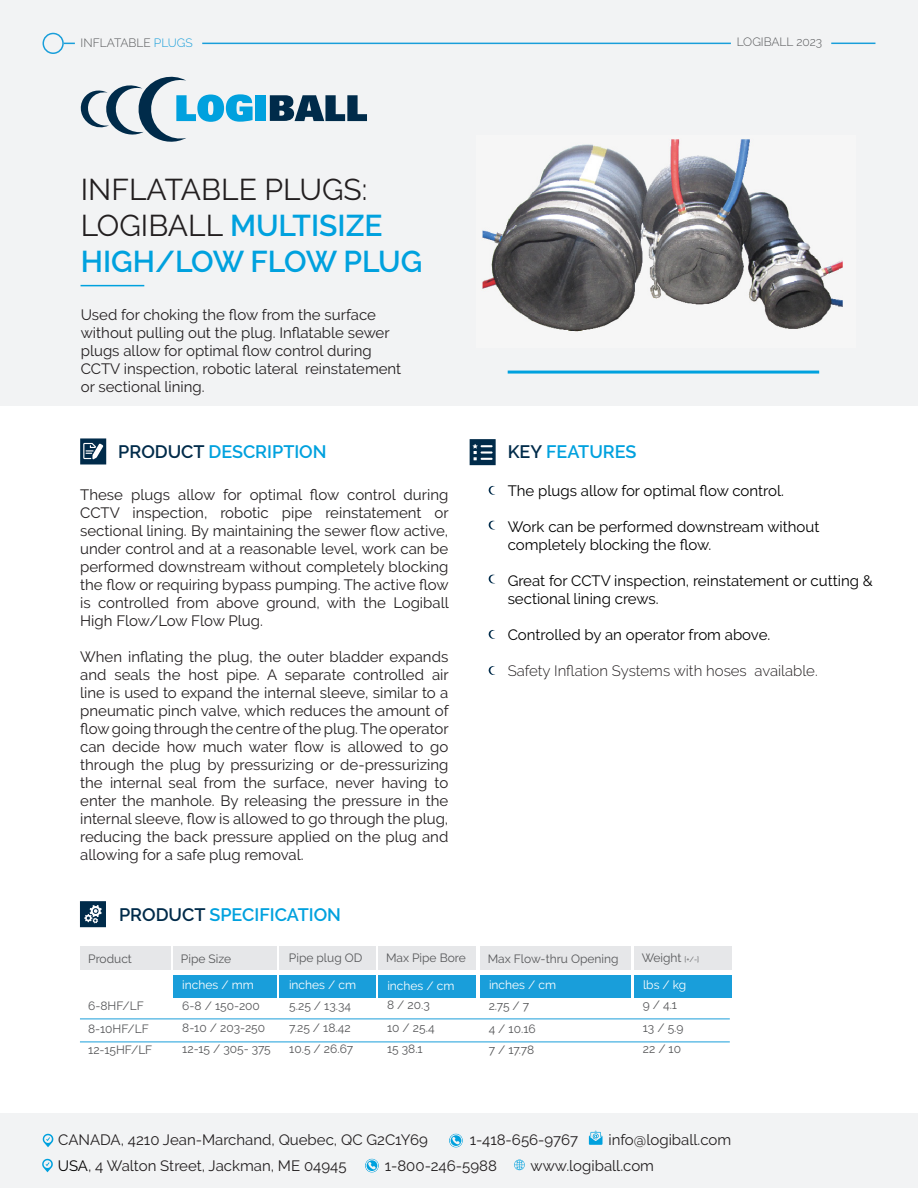
<style>
.page{position:relative;width:918px;height:1188px;background:#fff}
.page>*{position:absolute;margin:0;border:0;box-sizing:border-box;transform-origin:0 0}
.t1{font:600 30px/36px "Raleway";color:#00a1de}
.t2{font:30px "Raleway";color:#231f20}
.t3{font:600 18px "Raleway";color:#00a1de}
.t4{font:15px/18px "Raleway";color:#231f20}
.t5{font:15px/18px "Raleway";color:#000}
.t6{font:300 15px "Raleway";color:#231f20}
.t7{font:12px "Raleway";color:#57585a}
.t8{font:12px "Raleway";color:#fff}
.t9{font:300 12px "Raleway";color:#57585a}
.s1{color:#199eda}
.s2{font-weight:400;color:#231f20}
.s3{color:#002b4a}
.s4{font-size:7.5px}
.s5{color:#000}
</style>
<div class="page">
<div style="left:0;top:1113px;width:918px;height:75px;background:#f2f3f4"></div>
<svg style="left:42px;top:1159px;width:11px;height:13px"></svg>
<svg style="left:43px;top:1134px;width:10px;height:13px"></svg>
<svg style="left:365px;top:1159px;width:14px;height:13px"></svg>
<div style="left:366px;top:1159px;width:12px;height:13px;border:1px solid #f2f3f4;border-radius:50%"></div>
<svg style="left:449px;top:1134px;width:14px;height:13px"></svg>
<div style="left:450px;top:1134px;width:12px;height:13px;border:1px solid #f2f3f4;border-radius:50%"></div>
<svg style="left:514px;top:1160px;width:11px;height:10px"></svg>
<svg style="left:589px;top:1131px;width:14px;height:14px"></svg>
<div style="left:0;top:0;width:918px;height:406px;background:#f2f3f4"></div>
<hr style="left:81px;top:285px;width:63px;height:1px;background:#00a1de">
<div style="left:256px;top:95px;width:10px;height:26px;background:#00a1de"></div>
<svg style="left:270px;top:95px;width:97px;height:26px"></svg>
<svg style="left:80px;top:76px;width:173px;height:66px"></svg>
<hr style="left:508px;top:371px;width:311px;height:3px;background:#00a1de">
<hr style="left:202px;top:43px;width:529px;height:1px;background:#199eda">
<div style="left:43px;top:33px;width:21px;height:21px;border:2px solid #199eda;border-radius:50%"></div>
<hr style="left:831px;top:43px;width:44px;height:1px;background:#199eda">
<svg style="left:80px;top:438px;width:26px;height:26px"></svg>
<div style="left:470px;top:439px;width:26px;height:26px;background:#002b4a;border:2px solid #002b4a"></div>
<svg style="left:83px;top:443px;width:20px;height:16px"></svg>
<svg style="left:473px;top:444px;width:20px;height:16px"></svg>
<svg style="left:488px;top:485px;width:7px;height:10px"></svg>
<svg style="left:488px;top:520px;width:7px;height:10px"></svg>
<svg style="left:488px;top:574px;width:7px;height:10px"></svg>
<svg style="left:488px;top:630px;width:7px;height:9px"></svg>
<svg style="left:488px;top:666px;width:7px;height:9px"></svg>
<div style="left:80px;top:901px;width:26px;height:26px;background:#002b4a"></div>
<svg style="left:84px;top:905px;width:18px;height:18px"></svg>
<div style="left:173px;top:947px;width:103px;height:23px;background:#e6e7e9"></div>
<div style="left:378px;top:947px;width:98px;height:23px;background:#e6e7e9"></div>
<div style="left:634px;top:947px;width:98px;height:23px;background:#e6e7e9"></div>
<div style="left:480px;top:947px;width:150px;height:23px;background:#e6e7e9"></div>
<div style="left:80px;top:947px;width:91px;height:23px;background:#e6e7e9"></div>
<div style="left:279px;top:947px;width:96px;height:23px;background:#e6e7e9"></div>
<hr style="left:80px;top:1019px;width:650px;height:1px;background:#199eda">
<hr style="left:80px;top:1042px;width:650px;height:1px;background:#199eda">
<div style="left:173px;top:976px;width:103px;height:22px;background:#199eda"></div>
<div style="left:378px;top:976px;width:98px;height:22px;background:#199eda"></div>
<div style="left:634px;top:975px;width:98px;height:23px;background:#199eda"></div>
<div style="left:279px;top:976px;width:96px;height:22px;background:#199eda"></div>
<div style="left:480px;top:976px;width:150px;height:22px;background:#199eda"></div>
<img style="left:482px;top:139px;width:361px;height:193px">
<p class="t9" style="left:81px;top:36px;width:114px">INFLATABLE <span class="s1">PLUGS</span></p>
<p class="t9" style="left:737px;top:35px;width:87px">LOGIBALL 2023</p>
<p class="t2" style="left:81px;top:172px;width:288px">INFLATABLE PLUGS:</p>
<p class="t1" style="left:81px;top:208px;width:343px"><span class="s2">LOGIBALL</span> MULTISIZE<br>HIGH/LOW FLOW PLUG</p>
<p class="t4" style="left:81px;top:306px;width:322px">Used for choking the flow from the surface without pulling out the plug. Inflatable sewer plugs allow for optimal flow control during CCTV inspection, robotic lateral reinstatement or sectional lining.</p>
<p class="t3" style="left:118px;top:441px;width:210px"><span class="s3">PRODUCT</span> DESCRIPTION</p>
<p class="t3" style="left:508px;top:442px;width:130px"><span class="s3">KEY</span> FEATURES</p>
<p class="t4" style="left:80px;top:486px;width:370px;text-align:justify">These plugs allow for optimal flow control during CCTV inspection, robotic pipe reinstatement or sectional lining. By maintaining the sewer flow active, under control and at a reasonable level, work can be performed downstream without completely blocking the flow or requiring bypass pumping. The active flow is controlled from above ground, with the Logiball High Flow/Low Flow Plug.</p>
<p class="t4" style="left:80px;top:648px;width:370px;text-align:justify">When inflating the plug, the outer bladder expands and seals the host pipe. A separate controlled air line is used to expand the internal sleeve, similar to a pneumatic pinch valve, which reduces the amount of flow going through the centre of the plug. The operator can decide how much water flow is allowed to go through the plug by pressurizing or de-pressurizing the internal seal from the surface, never having to enter the manhole. By releasing the pressure in the internal sleeve, flow is allowed to go through the plug, reducing the back pressure applied on the plug and allowing for a safe plug removal.</p>
<p class="t5" style="left:508px;top:482px;width:278px">The plugs allow for optimal flow control.</p>
<p class="t5" style="left:508px;top:518px;width:313px">Work can be performed downstream without completely blocking the flow.</p>
<p class="t5" style="left:508px;top:572px;width:367px">Great for CCTV inspection, reinstatement or cutting &amp; sectional lining crews.</p>
<p class="t5" style="left:508px;top:626px;width:264px">Controlled by an operator from above.</p>
<p class="t6" style="left:508px;top:662px;width:312px">Safety Inflation Systems with hoses available.</p>
<p class="t3" style="left:119px;top:905px;width:223px"><span class="s3">PRODUCT</span> SPECIFICATION</p>
<p class="t7" style="left:181px;top:951px;width:52px">Pipe Size</p>
<p class="t7" style="left:182px;top:999px;width:79px">6-8 / 150-200</p>
<p class="t7" style="left:182px;top:1021px;width:84px">8-10 / 203-250</p>
<p class="t7" style="left:182px;top:1042px;width:90px">12-15 / 305- 375</p>
<p class="t7" style="left:88px;top:952px;width:45px">Product</p>
<p class="t7" style="left:289px;top:951px;width:75px">Pipe plug OD</p>
<p class="t7" style="left:386px;top:951px;width:81px">Max Pipe Bore</p>
<p class="t7" style="left:488px;top:952px;width:132px">Max Flow-thru Opening</p>
<p class="t7" style="left:642px;top:951px;width:59px">Weight <span class="s4">[+/-]</span></p>
<p class="t7" style="left:289px;top:998px;width:63px">5.25 / 13.34</p>
<p class="t7" style="left:289px;top:1021px;width:63px">7.25 / 18.42</p>
<p class="t7" style="left:289px;top:1042px;width:66px">10.5 / 26.67</p>
<p class="t8" style="left:182px;top:978px;width:73px">inches / mm</p>
<p class="t8" style="left:289px;top:978px;width:69px">inches / cm</p>
<p class="t8" style="left:387px;top:978px;width:69px">inches / cm</p>
<p class="t8" style="left:489px;top:978px;width:69px">inches / cm</p>
<p class="t8" style="left:643px;top:978px;width:45px">lbs / kg</p>
<p class="t7" style="left:88px;top:999px;width:57px">6-8HF/LF</p>
<p class="t7" style="left:387px;top:998px;width:44px">8 / 20.3</p>
<p class="t7" style="left:489px;top:999px;width:42px">2.75 / 7</p>
<p class="t7" style="left:643px;top:998px;width:36px">9 / 4.1</p>
<p class="t7" style="left:88px;top:1022px;width:62px">8-10HF/LF</p>
<p class="t7" style="left:387px;top:1021px;width:49px">10 / 25.4</p>
<p class="t7" style="left:489px;top:1022px;width:49px">4 / 10.16</p>
<p class="t7" style="left:643px;top:1021px;width:42px">13 / 5.9</p>
<p class="t7" style="left:88px;top:1042px;width:66px">12-15HF/LF</p>
<p class="t7" style="left:387px;top:1042px;width:37px">15 38.1</p>
<p class="t7" style="left:489px;top:1042px;width:47px">7 / 17.78</p>
<p class="t7" style="left:643px;top:1042px;width:40px">22 / 10</p>
<p class="t4" style="left:608px;top:1130px;width:124px">info@logiball.com</p>
<p class="t4" style="left:58px;top:1130px;width:371px">CANADA, 4210 Jean-Marchand, Quebec, QC G2C1Y69</p>
<p class="t4" style="left:531px;top:1127px;width:125px;line-height:25.8px;text-indent:-61px">1-418-656-9767 www.logiball.com</p>
<p class="t4" style="left:58px;top:1156px;width:290px"><span class="s5">USA</span>, 4 Walton Street, Jackman, ME 04945</p>
<p class="t4" style="left:385px;top:1156px;width:114px">1-800-246-5988</p>
</div>
